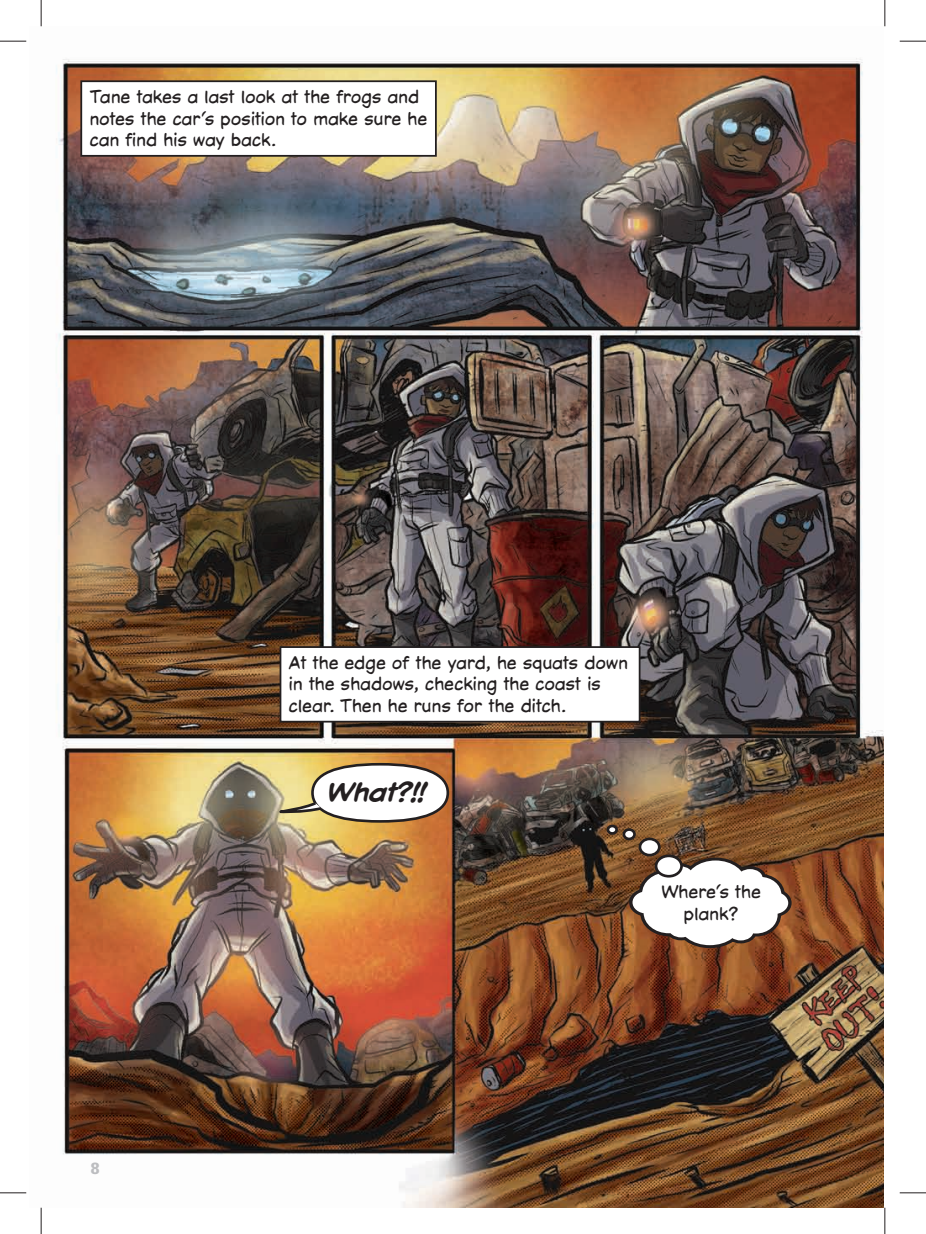
<style>
.page{position:relative;width:926px;height:1234px;background:#fff}
.page>*{position:absolute;margin:0;border:0;box-sizing:border-box;transform-origin:0 0}
.t1{font:italic 700 25.03px "CC Dave Gibbons Lower";color:#231f20}
.t2{font:17.85px/21.3px "CC Dave Gibbons Lower";letter-spacing:.015em;color:#231f20}
.t3{font:900 15.75px "Glypha LT Std";color:#bcbdc0}
</style>
<div class="page">
<img style="left:40px;top:26px;width:846px;height:1181px">
<div style="left:311px;top:762px;width:138px;height:60px;border:5px solid #231f20;border-radius:50%"></div>
<svg style="left:278px;top:799px;width:47px;height:15px"></svg>
<div style="left:314px;top:765px;width:132px;height:55px;background:#fff;border-radius:50%"></div>
<div style="left:682px;top:857px;width:67px;height:51px;border:7px solid #231f20;border-radius:50%"></div>
<div style="left:675px;top:896px;width:69px;height:51px;border:7px solid #231f20;border-radius:50%"></div>
<div style="left:629px;top:888px;width:35px;height:28px;border:7px solid #231f20;border-radius:50%"></div>
<div style="left:756px;top:888px;width:35px;height:28px;border:7px solid #231f20;border-radius:50%"></div>
<div style="left:724px;top:919px;width:32px;height:24px;border:7px solid #231f20;border-radius:50%"></div>
<div style="left:664px;top:863px;width:32px;height:24px;border:7px solid #231f20;border-radius:50%"></div>
<div style="left:734px;top:866px;width:32px;height:24px;border:7px solid #231f20;border-radius:50%"></div>
<div style="left:665px;top:916px;width:32px;height:24px;border:7px solid #231f20;border-radius:50%"></div>
<div style="left:638px;top:869px;width:58px;height:48px;border:7px solid #231f20;border-radius:50%"></div>
<div style="left:640px;top:889px;width:57px;height:47px;border:7px solid #231f20;border-radius:50%"></div>
<div style="left:731px;top:893px;width:50px;height:43px;border:7px solid #231f20;border-radius:50%"></div>
<div style="left:735px;top:873px;width:49px;height:41px;border:7px solid #231f20;border-radius:50%"></div>
<div style="left:685px;top:860px;width:60px;height:45px;background:#fff;border-radius:50%"></div>
<div style="left:678px;top:899px;width:63px;height:46px;background:#fff;border-radius:50%"></div>
<div style="left:632px;top:891px;width:29px;height:22px;background:#fff;border-radius:50%"></div>
<div style="left:759px;top:891px;width:29px;height:22px;background:#fff;border-radius:50%"></div>
<div style="left:728px;top:922px;width:25px;height:18px;background:#fff;border-radius:50%"></div>
<svg style="left:667px;top:866px;width:26px;height:18px"></svg>
<div style="left:668px;top:919px;width:25px;height:18px;background:#fff;border-radius:50%"></div>
<div style="left:642px;top:872px;width:50px;height:42px;background:#fff;border-radius:50%"></div>
<div style="left:643px;top:892px;width:51px;height:41px;background:#fff;border-radius:50%"></div>
<div style="left:734px;top:896px;width:43px;height:37px;background:#fff;border-radius:50%"></div>
<div style="left:739px;top:876px;width:42px;height:36px;background:#fff;border-radius:50%"></div>
<svg style="left:660px;top:870px;width:109px;height:61px"></svg>
<div style="left:624px;top:829px;width:10px;height:9px;background:#fff;border-radius:50%"></div>
<div style="left:622px;top:828px;width:14px;height:12px;border:3px solid #231f20;border-radius:50%"></div>
<div style="left:608px;top:825px;width:8px;height:8px;background:#fff;border-radius:50%"></div>
<div style="left:606px;top:824px;width:12px;height:10px;border:3px solid #231f20;border-radius:50%"></div>
<div style="left:656px;top:855px;width:25px;height:21px;background:#fff;border-radius:50%"></div>
<div style="left:654px;top:854px;width:29px;height:23px;border:3px solid #231f20;border-radius:50%"></div>
<div style="left:640px;top:838px;width:19px;height:17px;background:#fff;border-radius:50%"></div>
<div style="left:638px;top:837px;width:22px;height:19px;border:3px solid #231f20;border-radius:50%"></div>
<div style="left:81px;top:81px;width:355px;height:75px;background:#fff"></div>
<div style="left:80px;top:80px;width:357px;height:77px;border:2px solid #231f20"></div>
<div style="left:280px;top:647px;width:359px;height:74px;background:#fff"></div>
<div style="left:279px;top:646px;width:361px;height:76px;border:2px solid #231f20"></div>
<svg style="left:0;top:41px;width:26px;height:1px"></svg>
<svg style="left:899px;top:41px;width:27px;height:1px"></svg>
<svg style="left:0;top:1192px;width:26px;height:1px"></svg>
<svg style="left:899px;top:1192px;width:27px;height:1px"></svg>
<svg style="left:41px;top:0;width:1px;height:26px"></svg>
<svg style="left:41px;top:1207px;width:1px;height:26px"></svg>
<svg style="left:884px;top:0;width:1px;height:26px"></svg>
<svg style="left:884px;top:1207px;width:1px;height:26px"></svg>
<p class="t2" style="left:90px;top:88px;width:339px">Tane takes a last look at the frogs and notes the car’s position to make sure he can find his way back.</p>
<p class="t3" style="left:91px;top:1162px;width:10px">8</p>
<p class="t2" style="left:289px;top:654px;width:340px">At the edge of the yard, he squats down in the shadows, checking the coast is clear. Then he runs for the ditch.</p>
<h1 class="t1" style="left:327px;top:780px;width:99px">What?!!</h1>
<p class="t2" style="left:661px;top:883px;width:101px;text-align:center">Where’s the plank?</p>
</div>
